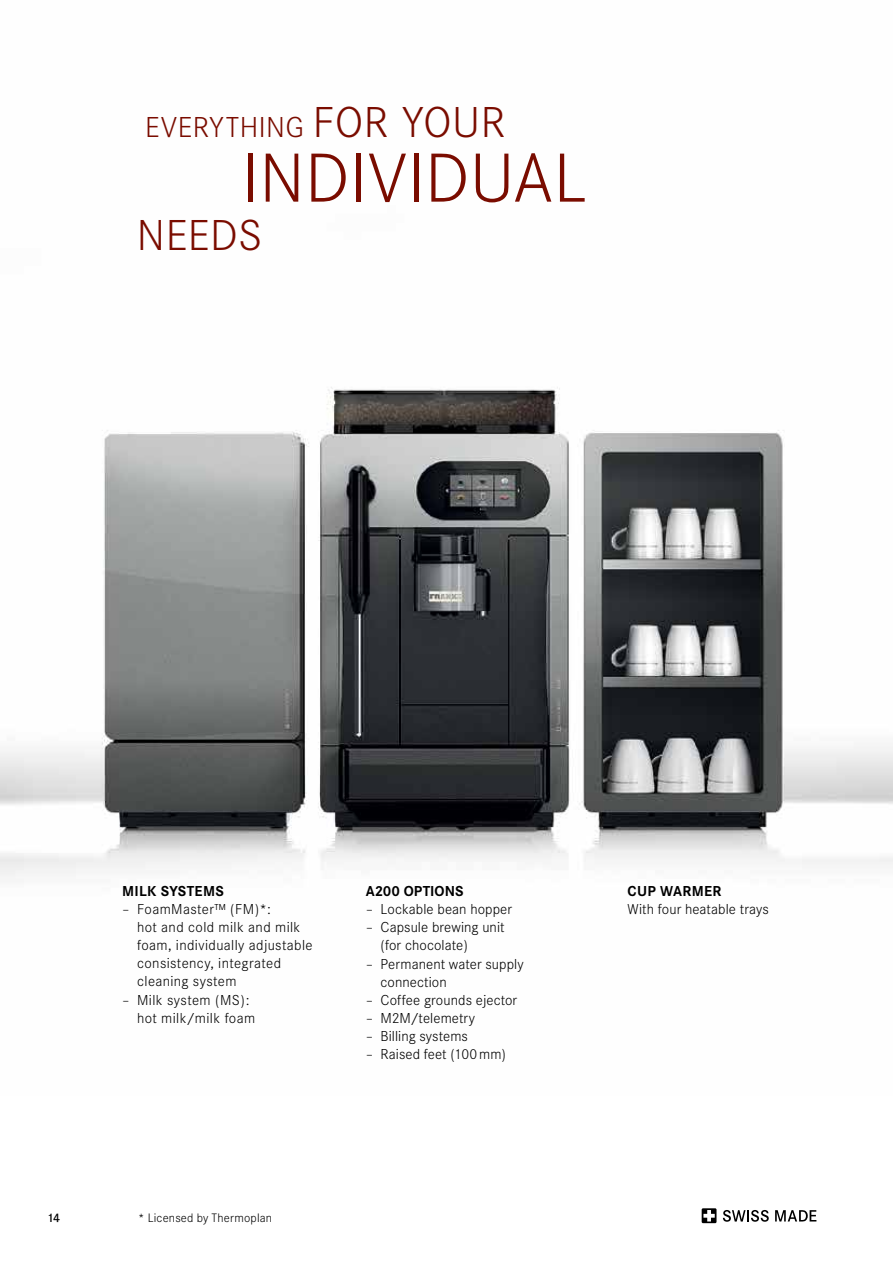
<style>
.page{position:relative;width:893px;height:1263px;background:#fff}
.page>*{position:absolute;margin:0;border:0;box-sizing:border-box;transform-origin:0 0}
.t1{font:300 72px "Corporate S";letter-spacing:.005em;color:#7a0c00}
.t2{font:300 45px "Corporate S";color:#7a0c00}
.t3{font:300 30px "Corporate S";letter-spacing:.015em;color:#7a0c00}
.t4{font:300 15px/18px "Corporate S";letter-spacing:.01em;color:#000}
.t5{font:700 15px "Corporate S";letter-spacing:.015em;color:#000}
.t6{font:300 12.75px "Corporate S";letter-spacing:.015em;color:#000}
.t7{font:600 12.75px "Corporate S";color:#000}
.s1{font-size:45px}
</style>
<div class="page">
<img style="left:0;top:387px;width:893px;height:490px">
<svg style="left:702px;top:1208px;width:14px;height:15px"></svg>
<svg style="left:703px;top:1210px;width:12px;height:11px"></svg>
<svg style="left:723px;top:1210px;width:46px;height:12px"></svg>
<svg style="left:775px;top:1210px;width:41px;height:11px"></svg>
<h3 class="t3" style="left:145px;top:110px;width:362px">EVERYTHING <span class="s1">FOR YOUR</span></h3>
<h1 class="t1" style="left:242px;top:137px;width:346px">INDIVIDUAL</h1>
<h2 class="t2" style="left:137px;top:209px;width:127px">NEEDS</h2>
<p class="t7" style="left:47px;top:1210px;width:15px">14</p>
<p class="t5" style="left:122px;top:883px;width:103px">MILK SYSTEMS</p>
<p class="t4" style="left:137px;top:900px;width:177px;text-indent:-15px">– FoamMaster™ (FM)*:<br>hot and cold milk and milk foam, individually adjustable consistency, integrated cleaning system</p>
<p class="t4" style="left:137px;top:991px;width:120px;text-indent:-15px">– Milk system (MS): hot milk/milk foam</p>
<p class="t5" style="left:366px;top:883px;width:99px">A200 OPTIONS</p>
<p class="t4" style="left:366px;top:900px;width:148px">– Lockable bean hopper</p>
<p class="t4" style="left:381px;top:918px;width:126px;text-indent:-15px">– Capsule brewing unit (for chocolate)</p>
<p class="t4" style="left:381px;top:954px;width:145px;text-indent:-15px">– Permanent water supply connection</p>
<p class="t4" style="left:366px;top:991px;width:153px">– Coffee grounds ejector</p>
<p class="t4" style="left:366px;top:1009px;width:111px">– M2M/telemetry</p>
<p class="t4" style="left:366px;top:1027px;width:104px">– Billing systems</p>
<p class="t4" style="left:366px;top:1045px;width:142px">– Raised feet (100mm)</p>
<p class="t6" style="left:138px;top:1210px;width:135px">* Licensed by Thermoplan</p>
<p class="t5" style="left:628px;top:883px;width:95px">CUP WARMER</p>
<p class="t4" style="left:628px;top:900px;width:143px">With four heatable trays</p>
</div>
